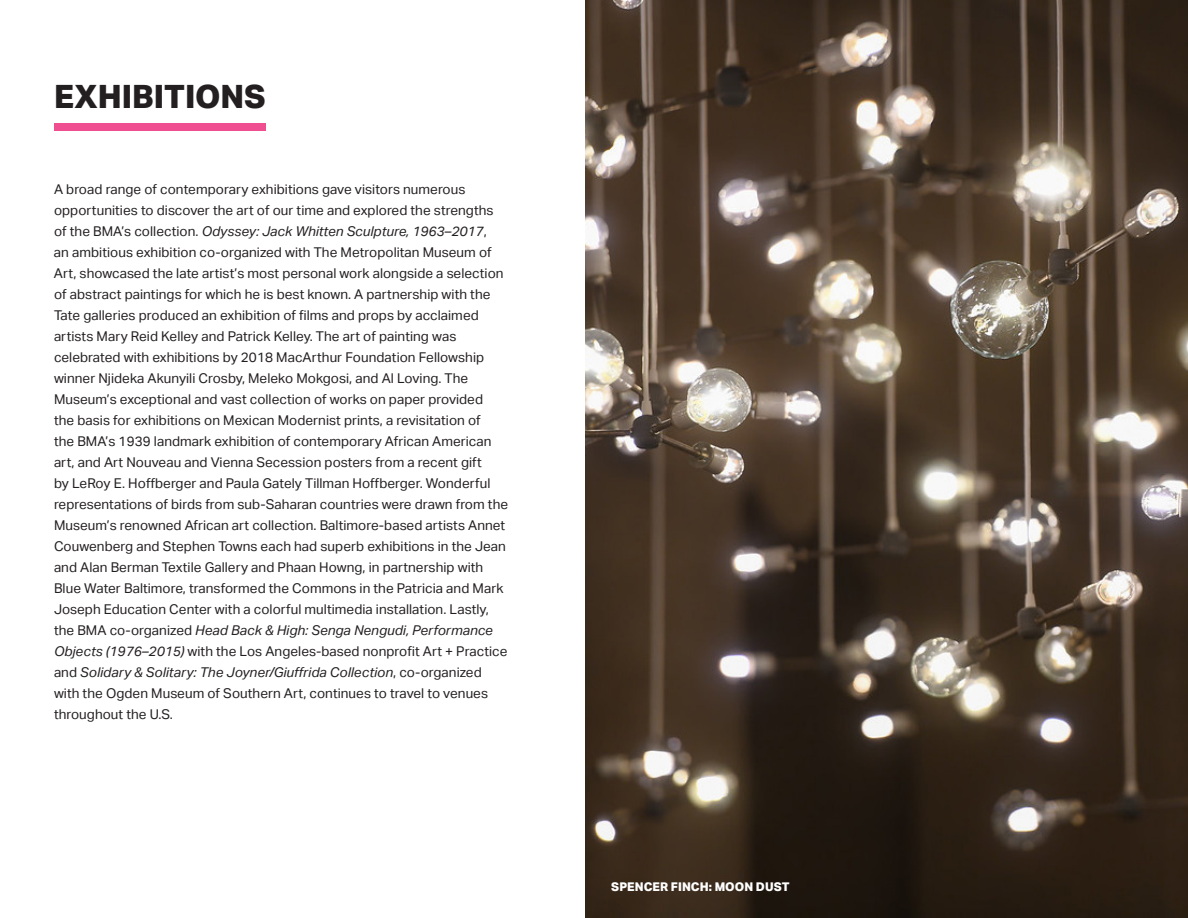
<style>
.page{position:relative;width:1188px;height:918px;background:#fff}
.page>*{position:absolute;margin:0;border:0;box-sizing:border-box;transform-origin:0 0}
.Page_Header{font:800 32.1px "Aktiv Grotesk";color:#231f20}
.t1{font:13.5px/21px "Aktiv Grotesk";letter-spacing:.005em;color:#231f20}
.PHOTO_CAPTION_-_OVER{font:800 12px "Aktiv Grotesk";letter-spacing:.005em;color:#fff}
.s1{font-style:italic}
</style>
<div class="page">
<div style="left:54px;top:123px;width:212px;height:8px;background:#ef4e91"></div>
<img style="left:585px;top:0;width:603px;height:918px">
<p class="Page_Header" style="left:54px;top:76px;width:213px">EXHIBITIONS</p>
<p class="t1" style="left:54px;top:179px;width:456px">A broad range of contemporary exhibitions gave visitors numerous opportunities to discover the art of our time and explored the strengths of the BMA’s collection. <span class="s1">Odyssey: Jack Whitten Sculpture, 1963–2017</span>,<br>an ambitious exhibition co-organized with The Metropolitan Museum of Art, showcased the late artist’s most personal work alongside a selection of abstract paintings for which he is best known. A partnership with the Tate galleries produced an exhibition of films and props by acclaimed artists Mary Reid Kelley and Patrick Kelley. The art of painting was celebrated with exhibitions by 2018 MacArthur Foundation Fellowship winner Njideka Akunyili Crosby, Meleko Mokgosi, and Al Loving. The Museum’s exceptional and vast collection of works on paper provided<br>the basis for exhibitions on Mexican Modernist prints, a revisitation of<br>the BMA’s 1939 landmark exhibition of contemporary African American art, and Art Nouveau and Vienna Secession posters from a recent gift<br>by LeRoy E. Hoffberger and Paula Gately Tillman Hoffberger. Wonderful representations of birds from sub-Saharan countries were drawn from the Museum’s renowned African art collection. Baltimore-based artists Annet Couwenberg and Stephen Towns each had superb exhibitions in the Jean and Alan Berman Textile Gallery and Phaan Howng, in partnership with Blue Water Baltimore, transformed the Commons in the Patricia and Mark Joseph Education Center with a colorful multimedia installation. Lastly, the BMA co-organized <span class="s1">Head Back &amp; High: Senga Nengudi, Performance Objects (1976–2015)</span> with the Los Angeles-based nonprofit Art + Practice and <span class="s1">Solidary &amp; Solitary: The Joyner/Giuffrida Collection</span>, co-organized with the Ogden Museum of Southern Art, continues to travel to venues throughout the U.S.</p>
<p class="PHOTO_CAPTION_-_OVER" style="left:611px;top:879px;width:180px">SPENCER FINCH: MOON DUST</p>
</div>
